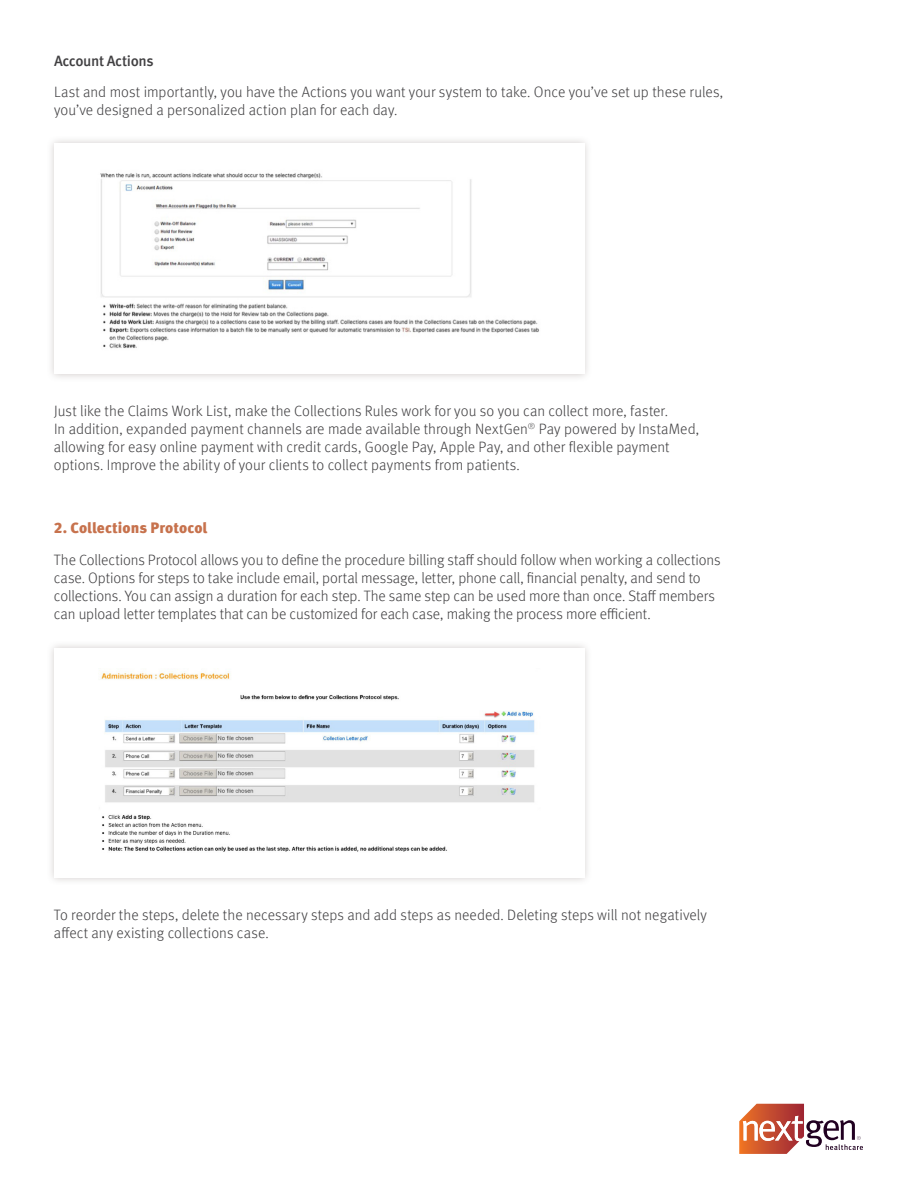
<style>
.page{position:relative;width:918px;height:1188px;background:#fff}
.page>*{position:absolute;margin:0;border:0;box-sizing:border-box;transform-origin:0 0}
.t1{font:300 15px/18px "Meta Offc";color:#414042}
.t2{font:900 15px "Meta Offc";color:#c7724d}
.t3{font:500 15px "Meta Offc";letter-spacing:-.025em;color:#414042}
</style>
<div class="page">
<svg style="left:739px;top:1104px;width:124px;height:50px"></svg>
<div style="left:46px;top:136px;width:547px;height:246px;background:#7d716d;opacity:.35"></div>
<div style="left:54px;top:144px;width:530px;height:230px;background:#fff"></div>
<img style="left:100px;top:173px;width:439px;height:176px">
<div style="left:46px;top:640px;width:547px;height:246px;background:#7d716d;opacity:.35"></div>
<div style="left:54px;top:648px;width:530px;height:230px;background:#fff"></div>
<img style="left:99px;top:670px;width:436px;height:182px">
<p class="t3" style="left:54px;top:52px;width:101px">Account Actions</p>
<p class="t1" style="left:54px;top:84px;width:671px">Last and most importantly, you have the Actions you want your system to take. Once you’ve set up these rules, you’ve designed a personalized action plan for each day.</p>
<p class="t1" style="left:54px;top:402px;width:647px">Just like the Claims Work List, make the Collections Rules work for you so you can collect more, faster.<br>In addition, expanded payment channels are made available through NextGen<sup>®</sup> Pay powered by InstaMed, allowing for easy online payment with credit cards, Google Pay, Apple Pay, and other flexible payment options. Improve the ability of your clients to collect payments from patients.</p>
<p class="t2" style="left:54px;top:519px;width:155px">2. Collections Protocol</p>
<p class="t1" style="left:54px;top:551px;width:668px">The Collections Protocol allows you to define the procedure billing staff should follow when working a collections case. Options for steps to take include email, portal message, letter, phone call, financial penalty, and send to collections. You can assign a duration for each step. The same step can be used more than once. Staff members can upload letter templates that can be customized for each case, making the process more efficient.</p>
<p class="t1" style="left:54px;top:906px;width:655px">To reorder the steps, delete the necessary steps and add steps as needed. Deleting steps will not negatively affect any existing collections case.</p>
</div>
